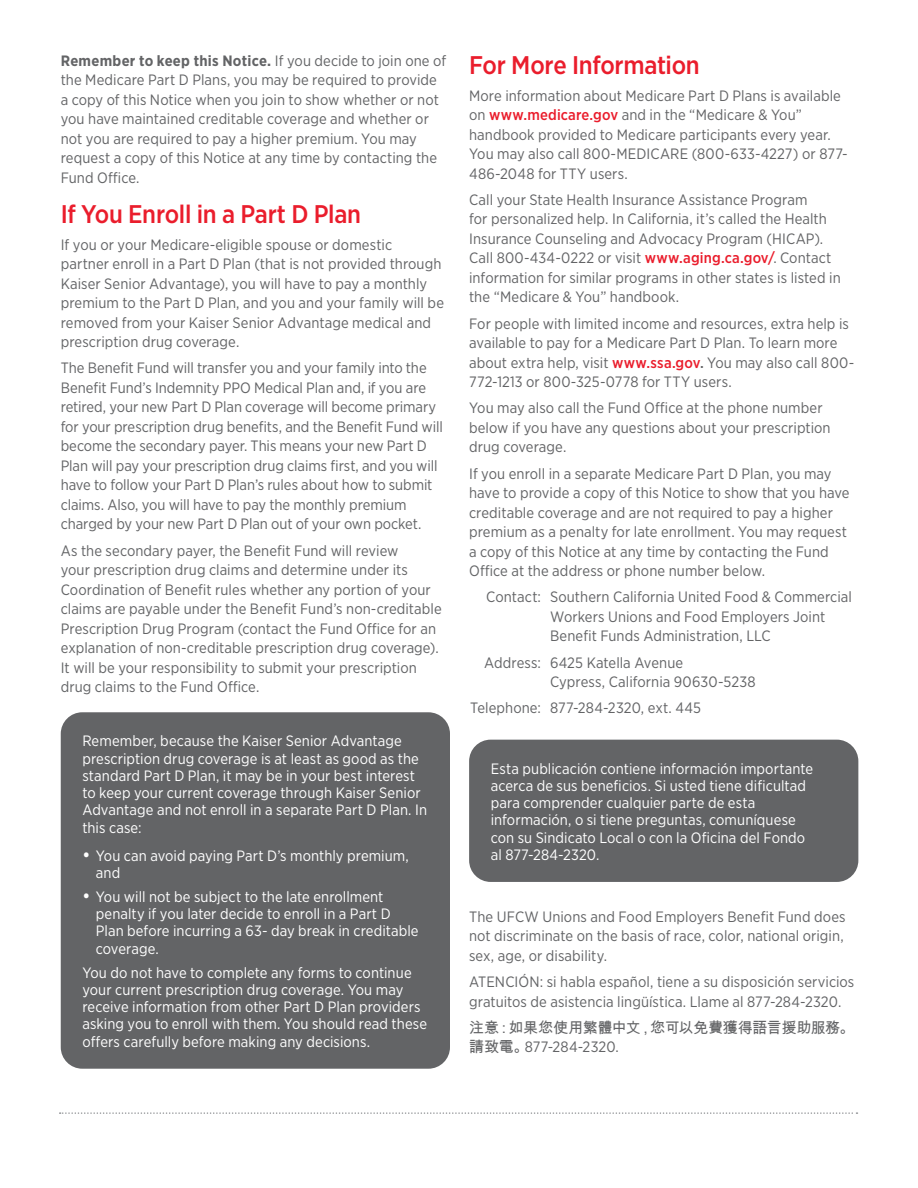
<style>
.page{position:relative;width:918px;height:1188px;background:#fff}
.page>*{position:absolute;margin:0;border:0;box-sizing:border-box;transform-origin:0 0}
.t1{font:500 25.5px "Gotham Narrow";letter-spacing:-.01em;color:#ea1d2c}
.t2{font:15px/19.5px "Gotham Narrow";letter-spacing:.005em;color:#636466}
.t3{font:15px/17.2px "Gotham Narrow";letter-spacing:.005em;color:#fff}
.t4{font:15px "Arial Unicode MS";letter-spacing:-.025em;color:#636466}
.s1{font-weight:700}
.s2{font-weight:500;font-size:17.55px}
.s3{font-weight:500;color:#ea1d2c}
.s4{font-weight:500}
.s5{font-family:"Arial Unicode MS"}
</style>
<div class="page">
<div style="left:61px;top:712px;width:389px;height:357px;background:#636466;border-radius:22px"></div>
<div style="left:469px;top:740px;width:389px;height:142px;background:#636466;border-radius:22px"></div>
<svg style="left:60px;top:1112px;width:797px;height:2px"></svg>
<p class="t2" style="left:61px;top:51px;width:387px"><span class="s1">Remember to keep this Notice.</span> If you decide to join one of the Medicare Part D Plans, you may be required to provide a copy of this Notice when you join to show whether or not you have maintained creditable coverage and whether or not you are required to pay a higher premium. You may request a copy of this Notice at any time by contacting the Fund Office.</p>
<h1 class="t1" style="left:61px;top:198px;width:302px">If You Enroll in a Part D Plan</h1>
<p class="t2" style="left:61px;top:234px;width:385px">If you or your Medicare-eligible spouse or domestic partner enroll in a Part D Plan (that is not provided through Kaiser Senior Advantage), you will have to pay a monthly premium to the Part D Plan, and you and your family will be removed from your Kaiser Senior Advantage medical and prescription drug coverage.</p>
<p class="t2" style="left:61px;top:358px;width:384px">The Benefit Fund will transfer you and your family into the Benefit Fund’s Indemnity PPO Medical Plan and, if you are retired, your new Part D Plan coverage will become primary for your prescription drug benefits, and the Benefit Fund will become the secondary payer. This means your new Part D Plan will pay your prescription drug claims first, and you will have to follow your Part D Plan’s rules about how to submit claims. Also, you will have to pay the monthly premium charged by your new Part D Plan out of your own pocket.</p>
<p class="t2" style="left:61px;top:540px;width:383px">As the secondary payer, the Benefit Fund will review<br>your prescription drug claims and determine under its Coordination of Benefit rules whether any portion of your claims are payable under the Benefit Fund’s non-creditable Prescription Drug Program (contact the Fund Office for an explanation of non-creditable prescription drug coverage).<br>It will be your responsibility to submit your prescription drug claims to the Fund Office.</p>
<p class="t3" style="left:82px;top:732px;width:346px">Remember, because the Kaiser Senior Advantage prescription drug coverage is at least as good as the standard Part D Plan, it may be in your best interest to keep your current coverage through Kaiser Senior Advantage and not enroll in a separate Part D Plan. In this case:</p>
<p class="t3" style="left:96px;top:846px;width:315px;text-indent:-14px"><span class="s2">•</span> You can avoid paying Part D’s monthly premium, and</p>
<p class="t3" style="left:96px;top:888px;width:324px;text-indent:-14px"><span class="s2">•</span> You will not be subject to the late enrollment penalty if you later decide to enroll in a Part D Plan before incurring a 63- day break in creditable coverage.</p>
<p class="t3" style="left:82px;top:963px;width:346px">You do not have to complete any forms to continue your current prescription drug coverage. You may receive information from other Part D Plan providers asking you to enroll with them. You should read these offers carefully before making any decisions.</p>
<h1 class="t1" style="left:469px;top:49px;width:232px">For More Information</h1>
<p class="t2" style="left:469px;top:85px;width:380px">More information about Medicare Part D Plans is available on <span class="s3">www.medicare.gov</span> and in the “Medicare &amp; You” handbook provided to Medicare participants every year.<br>You may also call 800-MEDICARE (800-633-4227) or 877- 486-2048 for TTY users.</p>
<p class="t2" style="left:469px;top:190px;width:373px">Call your State Health Insurance Assistance Program<br>for personalized help. In California, it’s called the Health Insurance Counseling and Advocacy Program (HICAP).<br>Call 800-434-0222 or visit <span class="s3">www.aging.ca.gov/</span>. Contact information for similar programs in other states is listed in the “Medicare &amp; You” handbook.</p>
<p class="t2" style="left:469px;top:313px;width:387px">For people with limited income and resources, extra help is available to pay for a Medicare Part D Plan. To learn more about extra help, visit <span class="s3">www.ssa.gov</span><span class="s4">.</span> You may also call 800- 772-1213 or 800-325-0778 for TTY users.</p>
<p class="t2" style="left:469px;top:398px;width:363px">You may also call the Fund Office at the phone number below if you have any questions about your prescription drug coverage.</p>
<p class="t2" style="left:469px;top:463px;width:382px">If you enroll in a separate Medicare Part D Plan, you may have to provide a copy of this Notice to show that you have creditable coverage and are not required to pay a higher premium as a penalty for late enrollment. You may request a copy of this Notice at any time by contacting the Fund Office at the address or phone number below.</p>
<p class="t2" style="left:550px;top:587px;width:303px;text-indent:-64px">Contact: Southern California United Food &amp; Commercial<br>Workers Unions and Food Employers Joint<br>Benefit Funds Administration, LLC</p>
<p class="t2" style="left:550px;top:652px;width:207px;text-indent:-66px">Address: 6425 Katella Avenue<br>Cypress, California 90630-5238</p>
<p class="t2" style="left:470px;top:698px;width:232px">Telephone: 877-284-2320, ext. 445</p>
<p class="t3" style="left:491px;top:759px;width:324px">Esta publicación contiene información importante acerca de sus beneficios. Si usted tiene dificultad para comprender cualquier parte de esta información, o si tiene preguntas, comuníquese con su Sindicato Local o con la Oficina del Fondo al 877-284-2320.</p>
<p class="t2" style="left:469px;top:907px;width:378px">The UFCW Unions and Food Employers Benefit Fund does not discriminate on the basis of race, color, national origin, sex, age, or disability.</p>
<p class="t2" style="left:469px;top:972px;width:387px">ATENCIÓN: si habla español, tiene a su disposición servicios gratuitos de asistencia lingüística. Llame al 877-284-2320.</p>
<p class="t4" style="left:469px;top:1017px;width:387px">注意：如果您使用繁體中文，您可以免費獲得語言援助服務。</p>
<p class="t2" style="left:469px;top:1037px;width:151px"><span class="s5">請致電。</span>877-284-2320.</p>
</div>
